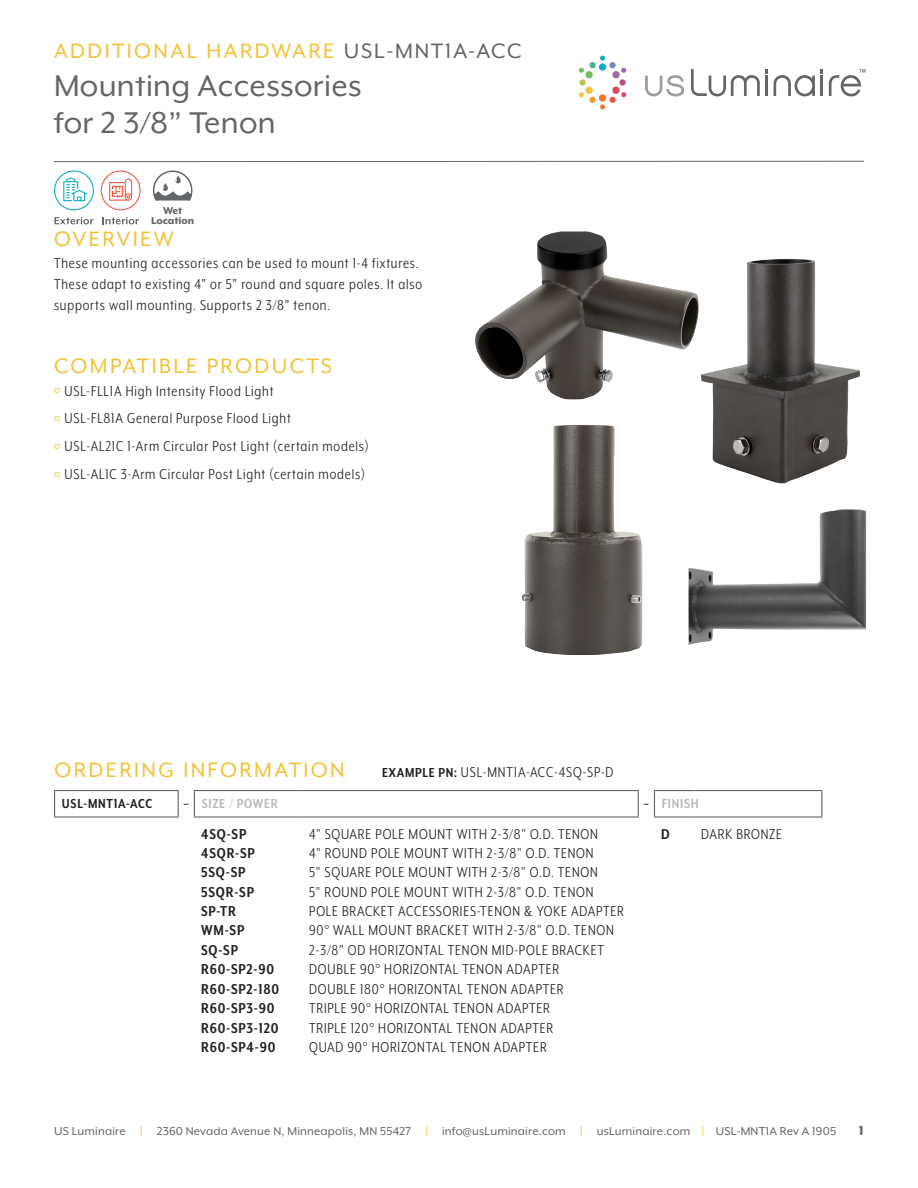
<style>
.page{position:relative;width:918px;height:1188px;background:#fff}
.page>*{position:absolute;margin:0;border:0;box-sizing:border-box;transform-origin:0 0}
.t1{font:34.5px/36.8px "Mr Eaves XL Mod OT";letter-spacing:.01em;color:#62656a}
.Head_Yellow{font:24px "Mr Eaves XL Mod OT";letter-spacing:.1em;color:#f3c23b}
.T2_L{font:16.5px "Mr Eaves XL Mod Nar OT";letter-spacing:.05em;color:#231f20}
.Copy{font:16.5px/21px "Mr Eaves XL Mod Nar OT";letter-spacing:.05em;color:#231f20}
.T4_L_BOLD{font:700 16.5px "Mr Eaves XL Mod Nar OT";letter-spacing:.05em;color:#231f20}
.Head_Yellow-2{font:16.5px "Mr Eaves XL Mod Nar OT";letter-spacing:.05em;color:#231f20}
.T7_HEAD_L-GRAY{font:700 15px "Mr Eaves XL Mod Nar OT";letter-spacing:.05em;color:#bababa}
.T5_HEAD_L{font:700 15px "Mr Eaves XL Mod Nar OT";letter-spacing:.05em;color:#231f20}
.t2{font:800 15px "Mr Eaves XL Mod OT";color:#62656a}
.t3{font:13.2px "Mr Eaves XL Mod OT";letter-spacing:.015em;color:#62656a}
.t4{font:800 11.4px/9.6px "Mr Eaves XL Mod OT";color:#62656a;text-align:center}
.s1{color:#62656a}
.s2{font-family:"Mr Eaves XL Mod OT";font-size:10.5px;color:#f3c23b}
.s3{font-weight:700;font-size:15px}
.s4{font-weight:800;color:#f3c23b}
.s5{color:#63656a}
</style>
<div class="page">
<svg style="left:579px;top:79px;width:7px;height:7px"></svg>
<svg style="left:619px;top:79px;width:7px;height:7px"></svg>
<svg style="left:579px;top:86px;width:48px;height:23px"></svg>
<svg style="left:579px;top:56px;width:48px;height:23px"></svg>
<svg style="left:645px;top:75px;width:39px;height:21px"></svg>
<svg style="left:774px;top:75px;width:41px;height:21px"></svg>
<hr style="left:821px;top:76px;width:2px;height:20px;background:#62656a">
<svg style="left:691px;top:69px;width:77px;height:27px"></svg>
<svg style="left:829px;top:69px;width:36px;height:27px"></svg>
<hr style="left:54px;top:161px;width:810px;height:1px;background:#62656a">
<svg style="left:102px;top:217px;width:37px;height:7px"></svg>
<svg style="left:101px;top:170px;width:40px;height:40px"></svg>
<svg style="left:54px;top:170px;width:40px;height:40px"></svg>
<svg style="left:55px;top:217px;width:38px;height:7px"></svg>
<svg style="left:153px;top:170px;width:39px;height:31px"></svg>
<svg style="left:54px;top:791px;width:1px;height:25px"></svg>
<hr style="left:54px;top:790px;width:125px;height:1px;background:#62656a">
<hr style="left:54px;top:816px;width:125px;height:2px;background:#62656a">
<svg style="left:178px;top:791px;width:1px;height:25px"></svg>
<svg style="left:194px;top:791px;width:1px;height:25px"></svg>
<hr style="left:194px;top:790px;width:108px;height:1px;background:#62656a">
<hr style="left:302px;top:790px;width:337px;height:1px;background:#62656a">
<hr style="left:194px;top:816px;width:108px;height:2px;background:#62656a">
<hr style="left:302px;top:816px;width:337px;height:2px;background:#62656a">
<svg style="left:638px;top:791px;width:1px;height:25px"></svg>
<svg style="left:654px;top:791px;width:1px;height:25px"></svg>
<hr style="left:654px;top:790px;width:40px;height:1px;background:#62656a">
<hr style="left:694px;top:790px;width:128px;height:1px;background:#62656a">
<hr style="left:654px;top:816px;width:40px;height:2px;background:#62656a">
<hr style="left:694px;top:816px;width:128px;height:2px;background:#62656a">
<svg style="left:821px;top:791px;width:1px;height:25px"></svg>
<img style="left:475px;top:231px;width:224px;height:168px">
<img style="left:689px;top:509px;width:177px;height:136px">
<img style="left:701px;top:259px;width:159px;height:224px">
<img style="left:522px;top:425px;width:121px;height:230px">
<h2 class="Head_Yellow" style="left:54px;top:37px;width:469px">ADDITIONAL HARDWARE <span class="s1">USL-MNT1A-ACC</span></h2>
<h1 class="t1" style="left:54px;top:67px;width:309px">Mounting Accessories for 2 3/8” Tenon</h1>
<p class="t4" style="left:151px;top:206px;width:45px">Wet<br>Location</p>
<p class="Head_Yellow" style="left:54px;top:226px;width:121px">OVERVIEW</p>
<p class="Copy" style="left:54px;top:253px;width:370px">These mounting accessories can be used to mount 1-4 fixtures.<br>These adapt to existing 4” or 5” round and square poles. It also supports wall mounting. Supports 2 3/8” tenon.</p>
<p class="Head_Yellow" style="left:54px;top:353px;width:280px">COMPATIBLE PRODUCTS</p>
<p class="Copy" style="left:54px;top:380px;width:221px"><span class="s2">Ă</span> USL-FLL1A High Intensity Flood Light</p>
<p class="Copy" style="left:54px;top:408px;width:238px"><span class="s2">Ă</span> USL-FL81A General Purpose Flood Light</p>
<p class="Copy" style="left:54px;top:436px;width:316px"><span class="s2">Ă</span> USL-AL21C 1-Arm Circular Post Light (certain models)</p>
<p class="Copy" style="left:54px;top:463px;width:312px"><span class="s2">Ă</span> USL-AL1C 3-Arm Circular Post Light (certain models)</p>
<p class="Head_Yellow" style="left:55px;top:757px;width:292px">ORDERING INFORMATION</p>
<p class="Head_Yellow-2" style="left:382px;top:764px;width:233px"><span class="s3">EXAMPLE PN:</span> USL-MNT1A-ACC-4SQ-SP-D</p>
<p class="T5_HEAD_L" style="left:62px;top:796px;width:92px">USL-MNT1A-ACC</p>
<p class="T5_HEAD_L" style="left:184px;top:796px;width:6px">–</p>
<p class="T7_HEAD_L-GRAY" style="left:202px;top:796px;width:78px">SIZE / POWER</p>
<p class="T5_HEAD_L" style="left:644px;top:796px;width:6px">–</p>
<p class="T7_HEAD_L-GRAY" style="left:662px;top:796px;width:38px">FINISH</p>
<p class="T4_L_BOLD" style="left:201px;top:825px;width:47px">4SQ-SP</p>
<p class="T2_L" style="left:309px;top:825px;width:290px">4" SQUARE POLE MOUNT WITH 2-3/8" O.D. TENON</p>
<p class="T4_L_BOLD" style="left:661px;top:825px;width:10px">D</p>
<p class="T2_L" style="left:701px;top:825px;width:82px">DARK BRONZE</p>
<p class="T4_L_BOLD" style="left:201px;top:844px;width:55px">4SQR-SP</p>
<p class="T2_L" style="left:309px;top:844px;width:286px">4" ROUND POLE MOUNT WITH 2-3/8" O.D. TENON</p>
<p class="T4_L_BOLD" style="left:201px;top:864px;width:46px">5SQ-SP</p>
<p class="T2_L" style="left:309px;top:864px;width:290px">5" SQUARE POLE MOUNT WITH 2-3/8" O.D. TENON</p>
<p class="T4_L_BOLD" style="left:201px;top:883px;width:54px">5SQR-SP</p>
<p class="T2_L" style="left:309px;top:883px;width:286px">5" ROUND POLE MOUNT WITH 2-3/8" O.D. TENON</p>
<p class="T4_L_BOLD" style="left:201px;top:903px;width:36px">SP-TR</p>
<p class="T2_L" style="left:309px;top:903px;width:316px">POLE BRACKET ACCESSORIES-TENON &amp; YOKE ADAPTER</p>
<p class="T4_L_BOLD" style="left:201px;top:922px;width:45px">WM-SP</p>
<p class="T2_L" style="left:309px;top:922px;width:306px">90° WALL MOUNT BRACKET WITH 2-3/8" O.D. TENON</p>
<p class="T4_L_BOLD" style="left:201px;top:942px;width:38px">SQ-SP</p>
<p class="T2_L" style="left:309px;top:942px;width:296px">2-3/8” OD HORIZONTAL TENON MID-POLE BRACKET</p>
<p class="T4_L_BOLD" style="left:201px;top:961px;width:74px">R60-SP2-90</p>
<p class="T2_L" style="left:309px;top:961px;width:252px">DOUBLE 90° HORIZONTAL TENON ADAPTER</p>
<p class="T4_L_BOLD" style="left:201px;top:981px;width:80px">R60-SP2-180</p>
<p class="T2_L" style="left:309px;top:981px;width:256px">DOUBLE 180° HORIZONTAL TENON ADAPTER</p>
<p class="T4_L_BOLD" style="left:201px;top:1000px;width:75px">R60-SP3-90</p>
<p class="T2_L" style="left:309px;top:1000px;width:242px">TRIPLE 90° HORIZONTAL TENON ADAPTER</p>
<p class="T4_L_BOLD" style="left:201px;top:1019px;width:79px">R60-SP3-120</p>
<p class="T2_L" style="left:309px;top:1019px;width:246px">TRIPLE 120° HORIZONTAL TENON ADAPTER</p>
<p class="T4_L_BOLD" style="left:201px;top:1039px;width:76px">R60-SP4-90</p>
<p class="T2_L" style="left:309px;top:1039px;width:239px">QUAD 90° HORIZONTAL TENON ADAPTER</p>
<p class="t3" style="left:54px;top:1123px;width:784px">US Luminaire <span class="s4">|</span> 2360 Nevada Avenue N, Minneapolis, MN 55427 <span class="s4">|</span> info@usLuminaire.com <span class="s4">|</span> <span class="s5">usLuminaire.com</span> <span class="s4">|</span> USL-MNT1A Rev A 1905</p>
<p class="t2" style="left:859px;top:1123px;width:7px">1</p>
</div>
